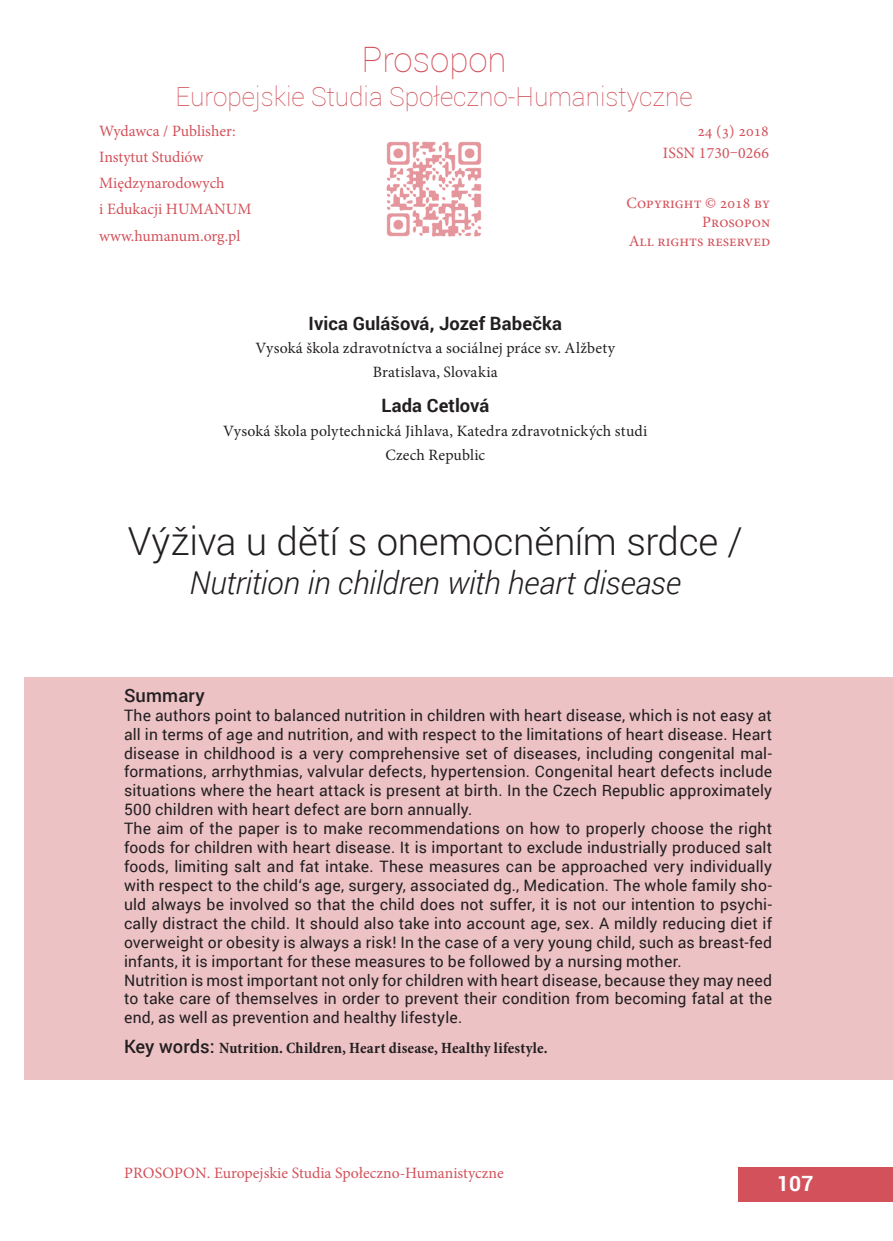
<style>
.page{position:relative;width:893px;height:1241px;background:#fff}
.page>*{position:absolute;margin:0;border:0;box-sizing:border-box;transform-origin:0 0}
.t1{font:300 38.5px "Roboto";letter-spacing:-.01em;color:#231f20}
.t2{font:100 35px "Roboto";color:#d3515a}
.t3{font:italic 300 31.5px "Roboto";letter-spacing:-.01em;color:#231f20}
.t4{font:100 26.25px "Roboto";color:#d3515a}
.t5{font:700 21px "Roboto";color:#fff}
.t6{font:700 18.38px "Roboto";letter-spacing:.005em;color:#231f20}
.t7{font:500 18.38px "Roboto";letter-spacing:.01em;color:#231f20}
.t8{font:15.75px/18.9px "Roboto";letter-spacing:.01em;color:#231f20}
.t9{font:15.75px/26.2px "Minion Pro";color:#d3515a;text-align:right}
.t10{font:15.75px/23.8px "Minion Pro";letter-spacing:.01em;color:#231f20;text-align:center}
.t11{font:700 condensed 15.75px "Minion Pro";letter-spacing:.015em;color:#231f20}
.s1{font-family:"Roboto";font-weight:500;font-stretch:normal;font-size:18.38px}
</style>
<div class="page">
<img style="left:386px;top:141px;width:96px;height:96px">
<div style="left:739px;top:1166px;width:154px;height:35px;background:#d3515a"></div>
<div style="left:25px;top:677px;width:868px;height:402px;background:#ecc2c5"></div>
<h2 class="t2" style="left:361px;top:36px;width:147px">Prosopon</h2>
<h3 class="t4" style="left:175px;top:78px;width:519px">Europejskie Studia Społeczno-Humanistyczne</h3>
<p class="t9" style="left:99px;top:117px;width:154px;text-align:left">Wydawca / Publisher:<br>Instytut Studiów<br>Międzynarodowych<br>i Edukacji HUMANUM www.humanum.org.pl</p>
<p class="t9" style="left:663px;top:119px;width:108px;line-height:22.8px">24 (3) 2018<br>ISSN 1730–0266</p>
<p class="t9" style="left:626px;top:193px;width:145px;line-height:19.2px">Copyright © 2018 by<br>Prosopon<br>All rights reserved</p>
<p class="t6" style="left:309px;top:310px;width:255px">ivica Gulášová, Jozef Babečka</p>
<p class="t10" style="left:256px;top:336px;width:361px">Vysoká škola zdravotníctva a sociálnej práce sv. Alžbety<br>Bratislava, Slovakia</p>
<p class="t6" style="left:381px;top:392px;width:109px">lada Cetlová</p>
<p class="t10" style="left:223px;top:419px;width:426px">Vysoká škola polytechnická Jihlava, Katedra zdravotnických studi<br>Czech Republic</p>
<h1 class="t1" style="left:128px;top:514px;width:617px">Výživa u dětí s onemocněním srdce /</h1>
<h3 class="t3" style="left:190px;top:560px;width:493px">Nutrition in children with heart disease</h3>
<p class="t7" style="left:124px;top:682px;width:82px">Summary</p>
<p class="t8" style="left:124px;top:705px;width:650px">The authors point to balanced nutrition in children with heart disease, which is not easy at all in terms of age and nutrition, and with respect to the limitations of heart disease. heart disease in childhood is a very comprehensive set of diseases, including congenital mal&shy;formations, arrhythmias, valvular defects, hypertension. congenital heart defects include situations where the heart attack is present at birth. in the czech republic approximately 500 children with heart defect are born annually.<br>The aim of the paper is to make recommendations on how to properly choose the right foods for children with heart disease. it is important to exclude industrially produced salt foods, limiting salt and fat intake. These measures can be approached very individually with respect to the child‘s age, surgery, associated dg., medication. The whole family sho&shy;uld always be involved so that the child does not suffer, it is not our intention to psychi&shy;cally distract the child. it should also take into account age, sex. a mildly reducing diet if overweight or obesity is always a risk! in the case of a very young child, such as breast-fed infants, it is important for these measures to be followed by a nursing mother.<br>nutrition is most important not only for children with heart disease, because they may need to take care of themselves in order to prevent their condition from becoming fatal at the end, as well as prevention and healthy lifestyle.</p>
<p class="t11" style="left:124px;top:1037px;width:425px"><span class="s1">Key words:</span> Nutrition. Children, Heart disease, Healthy lifestyle.</p>
<p class="t9" style="left:124px;top:1159px;width:381px">PROSOPON. Europejskie Studia Społeczno-Humanistyczne</p>
<h3 class="t5" style="left:777px;top:1169px;width:38px">107</h3>
</div>
